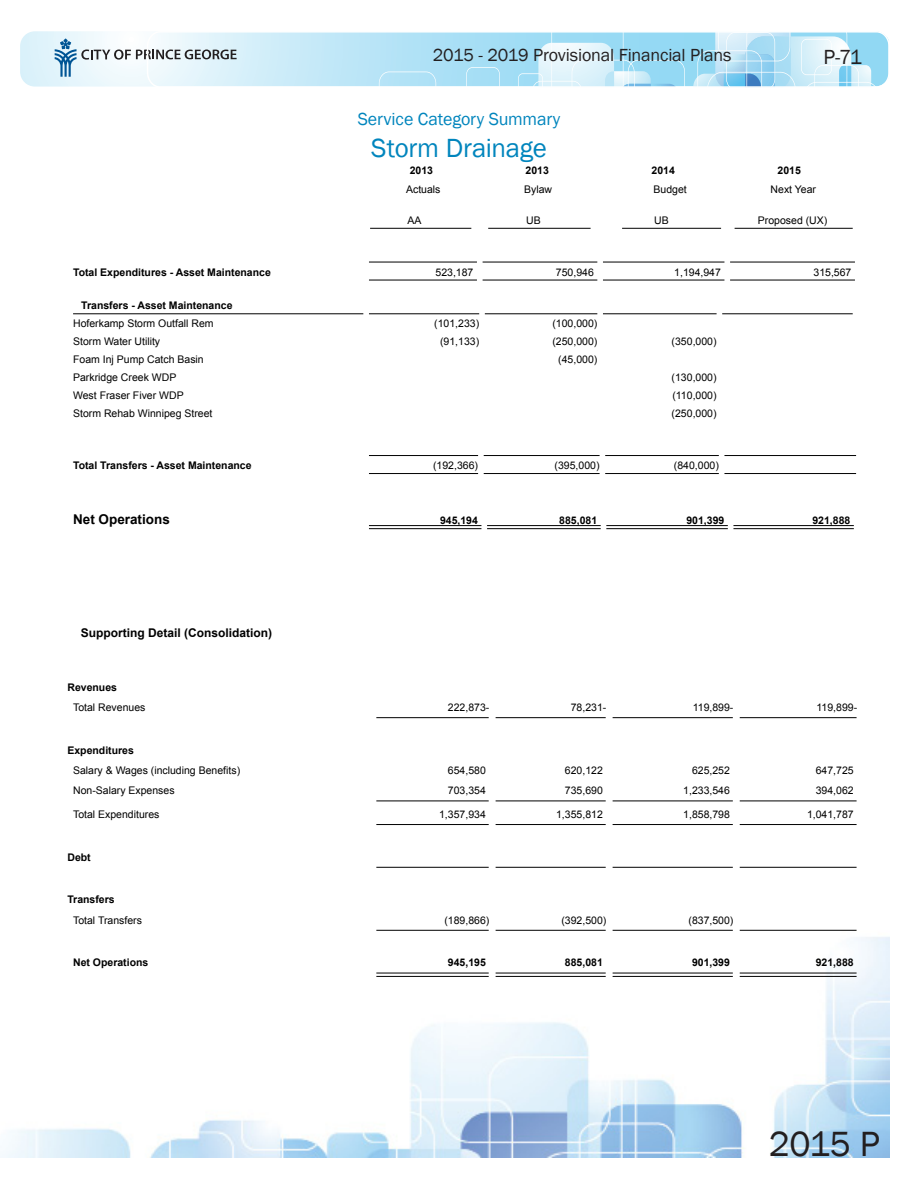
<style>
.page{position:relative;width:918px;height:1188px;background:#fff}
.page>*{position:absolute;margin:0;border:0;box-sizing:border-box;transform-origin:0 0}
.t1{font:36px "Franklin Gothic";color:#231f20}
.t2{font:27px "Franklin Gothic";letter-spacing:-.01em;color:#0085bd}
.t3{font:21px "Franklin Gothic";color:#231f20}
.t4{font:18px "Franklin Gothic";letter-spacing:-.01em;color:#231f20}
.t5{font:18px "Franklin Gothic";letter-spacing:-.01em;color:#0085bd}
.t6{font:700 15px "Arial";color:#000}
.t7{font:700 13.5px "Arial";color:#000}
.t8{font:700 12px "Arial";color:#000}
.t9{font:10.5px/20.2px "Arial";color:#000}
.t10{font:700 10.5px/18px "Arial";color:#000}
.s1{font-weight:400}
.s2{font-weight:700}
</style>
<div class="page">
<img style="left:0;top:929px;width:890px;height:229px">
<svg style="left:20px;top:31px;width:126px;height:56px"></svg>
<svg style="left:55px;top:39px;width:91px;height:38px"></svg>
<svg style="left:146px;top:32px;width:743px;height:56px"></svg>
<hr style="left:622px;top:228px;width:99px;height:1px;background:#000">
<hr style="left:735px;top:228px;width:118px;height:1px;background:#000">
<hr style="left:370px;top:228px;width:101px;height:1px;background:#000">
<hr style="left:488px;top:228px;width:103px;height:1px;background:#000">
<hr style="left:369px;top:280px;width:108px;height:1px;background:#000">
<hr style="left:369px;top:262px;width:108px;height:1px;background:#000">
<hr style="left:483px;top:280px;width:114px;height:1px;background:#000">
<hr style="left:483px;top:262px;width:114px;height:1px;background:#000">
<hr style="left:603px;top:280px;width:121px;height:1px;background:#000">
<hr style="left:603px;top:262px;width:121px;height:1px;background:#000">
<hr style="left:730px;top:280px;width:125px;height:1px;background:#000">
<hr style="left:730px;top:262px;width:125px;height:1px;background:#000">
<hr style="left:73px;top:314px;width:290px;height:1px;background:#000">
<hr style="left:369px;top:314px;width:110px;height:1px;background:#000">
<hr style="left:485px;top:314px;width:112px;height:1px;background:#000">
<hr style="left:603px;top:314px;width:114px;height:1px;background:#000">
<hr style="left:722px;top:314px;width:131px;height:1px;background:#000">
<hr style="left:369px;top:473px;width:109px;height:1px;background:#000">
<hr style="left:369px;top:455px;width:109px;height:1px;background:#000">
<hr style="left:484px;top:473px;width:116px;height:1px;background:#000">
<hr style="left:484px;top:455px;width:116px;height:1px;background:#000">
<hr style="left:605px;top:473px;width:114px;height:1px;background:#000">
<hr style="left:605px;top:455px;width:114px;height:1px;background:#000">
<hr style="left:724px;top:473px;width:132px;height:1px;background:#000">
<hr style="left:724px;top:455px;width:132px;height:1px;background:#000">
<hr style="left:369px;top:528px;width:112px;height:1px;background:#000">
<hr style="left:369px;top:525px;width:112px;height:1px;background:#000">
<hr style="left:487px;top:528px;width:114px;height:1px;background:#000">
<hr style="left:487px;top:525px;width:114px;height:1px;background:#000">
<hr style="left:606px;top:528px;width:122px;height:1px;background:#000">
<hr style="left:606px;top:525px;width:122px;height:1px;background:#000">
<hr style="left:733px;top:528px;width:121px;height:1px;background:#000">
<hr style="left:733px;top:525px;width:121px;height:1px;background:#000">
<hr style="left:376px;top:717px;width:113px;height:1px;background:#000">
<hr style="left:496px;top:717px;width:110px;height:1px;background:#000">
<hr style="left:613px;top:717px;width:120px;height:1px;background:#000">
<hr style="left:740px;top:717px;width:117px;height:1px;background:#000">
<hr style="left:376px;top:801px;width:113px;height:1px;background:#000">
<hr style="left:496px;top:801px;width:110px;height:1px;background:#000">
<hr style="left:613px;top:801px;width:120px;height:1px;background:#000">
<hr style="left:740px;top:801px;width:117px;height:1px;background:#000">
<hr style="left:376px;top:824px;width:113px;height:1px;background:#000">
<hr style="left:496px;top:824px;width:110px;height:1px;background:#000">
<hr style="left:613px;top:824px;width:120px;height:1px;background:#000">
<hr style="left:740px;top:824px;width:117px;height:1px;background:#000">
<hr style="left:376px;top:867px;width:113px;height:1px;background:#000">
<hr style="left:496px;top:867px;width:110px;height:1px;background:#000">
<hr style="left:613px;top:867px;width:120px;height:1px;background:#000">
<hr style="left:740px;top:867px;width:117px;height:1px;background:#000">
<hr style="left:376px;top:930px;width:113px;height:1px;background:#000">
<hr style="left:496px;top:930px;width:110px;height:1px;background:#000">
<hr style="left:613px;top:930px;width:120px;height:1px;background:#000">
<hr style="left:740px;top:930px;width:117px;height:1px;background:#000">
<hr style="left:376px;top:973px;width:113px;height:1px;background:#000">
<hr style="left:496px;top:973px;width:110px;height:1px;background:#000">
<hr style="left:613px;top:973px;width:120px;height:1px;background:#000">
<hr style="left:740px;top:973px;width:117px;height:1px;background:#000">
<hr style="left:376px;top:976px;width:113px;height:1px;background:#000">
<hr style="left:496px;top:976px;width:110px;height:1px;background:#000">
<hr style="left:613px;top:976px;width:120px;height:1px;background:#000">
<hr style="left:740px;top:976px;width:117px;height:1px;background:#000">
<p class="t6" style="left:490px;top:36px;width:155px">SERVICE CATEGORY</p>
<h3 class="t4" style="left:433px;top:44px;width:300px">2015 - 2019 Provisional Financial Plans</h3>
<h3 class="t3" style="left:823px;top:44px;width:40px">P-71</h3>
<p class="t5" style="left:358px;top:108px;width:204px">Service Category Summary</p>
<p class="t2" style="left:371px;top:131px;width:177px">Storm Drainage</p>
<p class="t10" style="left:410px;top:162px;width:25px">2013</p>
<p class="t10" style="left:526px;top:162px;width:25px">2013</p>
<p class="t10" style="left:652px;top:162px;width:25px">2014</p>
<p class="t10" style="left:778px;top:162px;width:25px">2015</p>
<p class="t9" style="left:406px;top:180px;width:36px">Actuals</p>
<p class="t9" style="left:524px;top:180px;width:30px">Bylaw</p>
<p class="t9" style="left:654px;top:180px;width:35px">Budget</p>
<p class="t9" style="left:771px;top:180px;width:47px">Next Year</p>
<p class="t9" style="left:407px;top:210px;width:16px">AA</p>
<p class="t9" style="left:526px;top:210px;width:16px">UB</p>
<p class="t9" style="left:654px;top:210px;width:16px">UB</p>
<p class="t9" style="left:758px;top:210px;width:71px">Proposed (UX)</p>
<p class="t10" style="left:73px;top:263px;width:199px">Total Expenditures - Asset Maintenance</p>
<p class="t9" style="left:436px;top:262px;width:39px">523,187</p>
<p class="t9" style="left:556px;top:262px;width:39px">750,946</p>
<p class="t9" style="left:674px;top:262px;width:48px">1,194,947</p>
<p class="t9" style="left:814px;top:262px;width:39px">315,567</p>
<p class="t10" style="left:73px;top:297px;width:161px;text-indent:8px">Transfers - Asset Maintenance<br><span class="s1">Hoferkamp Storm Outfall Rem</span></p>
<p class="t9" style="left:434px;top:314px;width:46px">(101,233)</p>
<p class="t9" style="left:552px;top:314px;width:46px">(100,000)</p>
<p class="t9" style="left:73px;top:332px;width:89px">Storm Water Utility</p>
<p class="t9" style="left:440px;top:332px;width:41px">(91,133)</p>
<p class="t9" style="left:552px;top:332px;width:46px">(250,000)</p>
<p class="t9" style="left:672px;top:332px;width:46px">(350,000)</p>
<p class="t9" style="left:73px;top:350px;width:132px">Foam Inj Pump Catch Basin</p>
<p class="t9" style="left:558px;top:350px;width:41px">(45,000)</p>
<p class="t9" style="left:73px;top:368px;width:105px">Parkridge Creek WDP</p>
<p class="t9" style="left:672px;top:368px;width:46px">(130,000)</p>
<p class="t9" style="left:73px;top:386px;width:112px">West Fraser Fiver WDP</p>
<p class="t9" style="left:672px;top:386px;width:46px">(110,000)</p>
<p class="t9" style="left:73px;top:404px;width:141px">Storm Rehab Winnipeg Street</p>
<p class="t9" style="left:672px;top:404px;width:46px">(250,000)</p>
<p class="t10" style="left:73px;top:457px;width:180px">Total Transfers - Asset Maintenance</p>
<p class="t9" style="left:433px;top:455px;width:46px">(192,366)</p>
<p class="t9" style="left:555px;top:455px;width:46px">(395,000)</p>
<p class="t9" style="left:674px;top:455px;width:46px">(840,000)</p>
<p class="t7" style="left:73px;top:510px;width:98px">Net Operations</p>
<p class="t10" style="left:440px;top:512px;width:39px">945,194</p>
<p class="t10" style="left:559px;top:512px;width:39px">885,081</p>
<p class="t10" style="left:686px;top:512px;width:39px">901,399</p>
<p class="t10" style="left:812px;top:512px;width:39px">921,888</p>
<p class="t8" style="left:81px;top:625px;width:193px">Supporting Detail (Consolidation)</p>
<p class="t9" style="left:73px;top:677px;width:74px;text-indent:-6px"><span class="s2">Revenues<br></span>Total Revenues</p>
<p class="t9" style="left:73px;top:740px;width:169px;text-indent:-6px"><span class="s2">Expenditures<br></span>Salary &amp; Wages (including Benefits)</p>
<p class="t9" style="left:448px;top:697px;width:43px">222,873-</p>
<p class="t9" style="left:571px;top:697px;width:37px">78,231-</p>
<p class="t9" style="left:693px;top:697px;width:42px">119,899-</p>
<p class="t9" style="left:817px;top:697px;width:42px">119,899-</p>
<p class="t9" style="left:448px;top:760px;width:39px">654,580</p>
<p class="t9" style="left:565px;top:760px;width:39px">620,122</p>
<p class="t9" style="left:692px;top:760px;width:39px">625,252</p>
<p class="t9" style="left:816px;top:760px;width:39px">647,725</p>
<p class="t9" style="left:73px;top:780px;width:103px">Non-Salary Expenses</p>
<p class="t9" style="left:448px;top:780px;width:39px">703,354</p>
<p class="t9" style="left:565px;top:780px;width:39px">735,690</p>
<p class="t9" style="left:683px;top:780px;width:48px">1,233,546</p>
<p class="t9" style="left:816px;top:780px;width:39px">394,062</p>
<p class="t9" style="left:73px;top:804px;width:88px">Total Expenditures</p>
<p class="t9" style="left:439px;top:804px;width:48px">1,357,934</p>
<p class="t9" style="left:556px;top:804px;width:48px">1,355,812</p>
<p class="t9" style="left:683px;top:804px;width:48px">1,858,798</p>
<p class="t9" style="left:807px;top:804px;width:48px">1,041,787</p>
<p class="t10" style="left:67px;top:848px;width:25px">Debt</p>
<p class="t9" style="left:73px;top:890px;width:70px;text-indent:-6px"><span class="s2">Transfers<br></span>Total Transfers</p>
<p class="t9" style="left:444px;top:910px;width:46px">(189,866)</p>
<p class="t9" style="left:561px;top:910px;width:46px">(392,500)</p>
<p class="t9" style="left:689px;top:910px;width:46px">(837,500)</p>
<p class="t10" style="left:73px;top:954px;width:77px">Net Operations</p>
<p class="t10" style="left:448px;top:954px;width:39px">945,195</p>
<p class="t10" style="left:565px;top:954px;width:39px">885,081</p>
<p class="t10" style="left:692px;top:954px;width:39px">901,399</p>
<p class="t10" style="left:816px;top:954px;width:39px">921,888</p>
<h1 class="t1" style="left:769px;top:1122px;width:112px">2015 P</h1>
</div>
